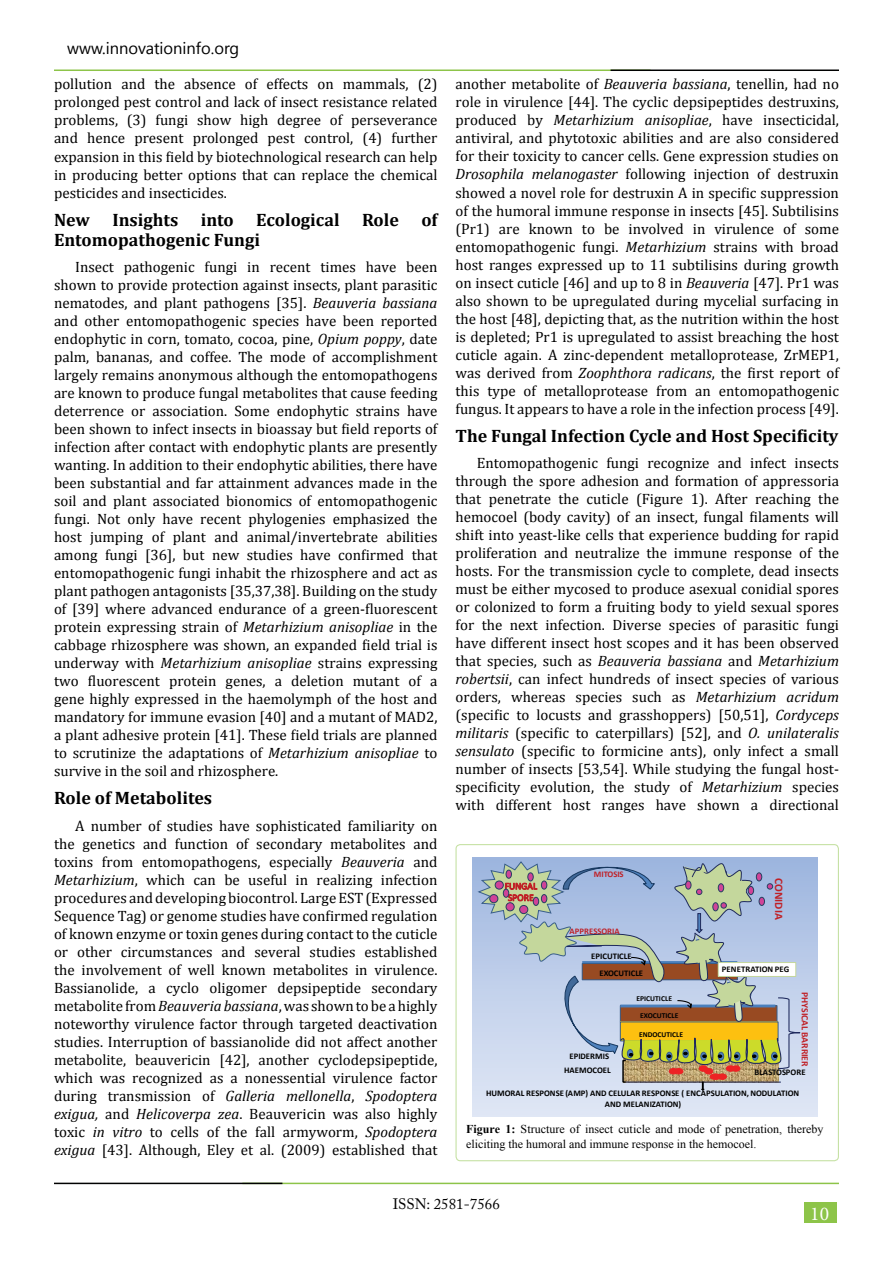
<style>
.page{position:relative;width:893px;height:1263px;background:#fff}
.page>*{position:absolute;margin:0;border:0;box-sizing:border-box;transform-origin:0 0}
.t1{font:19.5px "Minion Pro";color:#fff}
.t2{font:700 18px/19.8px "Cambria";color:#000}
.t3{font:16.5px "Nirmala UI";color:#000}
.t4{font:15px/18px "Cambria";color:#000;text-align:justify}
.t5{font:15px "Adobe Caslon Pro";color:#000}
.t6{font:12px/14.4px "Times New Roman";color:#000}
.t7{font:700 11.55px "Calibri";letter-spacing:.005em;color:#c02026}
.t8{font:700 9.75px "Calibri";letter-spacing:-.005em;color:#c02026}
.t9{font:700 8.7px/17.2px "Calibri";letter-spacing:.005em;color:#000}
.t10{font:700 8.7px "Calibri";letter-spacing:-.015em;color:#c02026}
.t11{font:700 8.55px "Calibri";letter-spacing:-.005em;color:#000}
.t12{font:700 8.55px "Calibri";letter-spacing:.01em;color:#c02026}
.t13{font:700 7.5px/16.4px "Calibri";letter-spacing:-.005em;color:#000}
.s1{font-style:italic}
.s2{font-weight:700}
</style>
<div class="page">
<div style="left:804px;top:1202px;width:32px;height:21px;background:#8dc449"></div>
<hr style="left:54px;top:70px;width:597px;height:1px;background:#8dc449">
<hr style="left:610px;top:70px;width:229px;height:1px;background:#000101">
<hr style="left:242px;top:1183px;width:597px;height:1px;background:#8dc449">
<hr style="left:54px;top:1183px;width:228px;height:1px;background:#000101">
<div style="left:455px;top:844px;width:384px;height:317px;border:1px solid #8dc449;border-radius:4px"></div>
<div style="left:472px;top:857px;width:345px;height:259px;background:linear-gradient(to bottom,#9eb6df,#e2e8f6)"></div>
<svg style="left:478px;top:860px;width:323px;height:231px;background:#b4b9b9"></svg>
<p class="t3" style="left:67px;top:36px;width:174px">www.innovationinfo.org</p>
<p class="t4" style="left:54px;top:75px;width:385px">pollution and the absence of effects on mammals, (2) prolonged pest control and lack of insect resistance related problems, (3) fungi show high degree of perseverance and hence present prolonged pest control, (4) further expansion in this field by biotechnological research can help in producing better options that can replace the chemical pesticides and insecticides.</p>
<p class="t2" style="left:54px;top:209px;width:385px">New Insights into Ecological Role of<br>Entomopathogenic Fungi</p>
<p class="t4" style="left:54px;top:258px;width:385px;text-indent:21px">Insect pathogenic fungi in recent times have been shown to provide protection against insects, plant parasitic nematodes, and plant pathogens [35]. <span class="s1">Beauveria bassiana </span>and other entomopathogenic species have been reported endophytic in corn, tomato, cocoa, pine, <span class="s1">Opium poppy</span>, date palm, bananas, and coffee. The mode of accomplishment largely remains anonymous although the entomopathogens are known to produce fungal metabolites that cause feeding deterrence or association. Some endophytic strains have been shown to infect insects in bioassay but field reports of infection after contact with endophytic plants are presently wanting. In addition to their endophytic abilities, there have been substantial and far attainment advances made in the soil and plant associated bionomics of entomopathogenic fungi. Not only have recent phylogenies emphasized the host jumping of plant and animal/invertebrate abilities among fungi [36], but new studies have confirmed that entomopathogenic fungi inhabit the rhizosphere and act as plant pathogen antagonists [35,37,38]. Building on the study of [39] where advanced endurance of a green-fluorescent protein expressing strain of <span class="s1">Metarhizium anisopliae</span> in the cabbage rhizosphere was shown, an expanded field trial is underway with <span class="s1">Metarhizium anisopliae</span> strains expressing two fluorescent protein genes, a deletion mutant of a gene highly expressed in the haemolymph of the host and mandatory for immune evasion [40] and a mutant of MAD2, a plant adhesive protein [41]. These field trials are planned to scrutinize the adaptations of <span class="s1">Metarhizium anisopliae</span> to survive in the soil and rhizosphere.</p>
<p class="t2" style="left:54px;top:788px;width:160px">Role of Metabolites</p>
<p class="t4" style="left:54px;top:817px;width:385px;text-indent:21px">A number of studies have sophisticated familiarity on the genetics and function of secondary metabolites and toxins from entomopathogens, especially <span class="s1">Beauveria</span> and <span class="s1">Metarhizium</span>, which can be useful in realizing infection procedures and developing biocontrol. Large EST (Expressed Sequence Tag) or genome studies have confirmed regulation of known enzyme or toxin genes during contact to the cuticle or other circumstances and several studies established the involvement of well known metabolites in virulence.<br>Bassianolide, a cyclo oligomer depsipeptide secondary metabolite from <span class="s1">Beauveria bassiana</span>, was shown to be a highly noteworthy virulence factor through targeted deactivation studies. Interruption of bassianolide did not affect another metabolite, beauvericin [42], another cyclodepsipeptide, which was recognized as a nonessential virulence factor during transmission of <span class="s1">Galleria mellonella</span>, <span class="s1">Spodoptera exigua,</span> and <span class="s1">Helicoverpa zea</span>. Beauvericin was also highly toxic <span class="s1">in vitro</span> to cells of the fall armyworm, <span class="s1">Spodoptera exigua</span> [43]. Although, Eley et al. (2009) established that</p>
<p class="t4" style="left:455px;top:75px;width:385px">another metabolite of <span class="s1">Beauveria bassiana</span>, tenellin, had no role in virulence [44]. The cyclic depsipeptides destruxins, produced by <span class="s1">Metarhizium anisopliae</span>, have insecticidal, antiviral, and phytotoxic abilities and are also considered for their toxicity to cancer cells. Gene expression studies on <span class="s1">Drosophila melanogaster</span> following injection of destruxin showed a novel role for destruxin A in specific suppression of the humoral immune response in insects [45]. Subtilisins (Pr1) are known to be involved in virulence of some entomopathogenic fungi. <span class="s1">Metarhizium</span> strains with broad host ranges expressed up to 11 subtilisins during growth on insect cuticle [46] and up to 8 in <span class="s1">Beauveria</span> [47]. Pr1 was also shown to be upregulated during mycelial surfacing in the host [48], depicting that, as the nutrition within the host is depleted; Pr1 is upregulated to assist breaching the host cuticle again. A zinc-dependent metalloprotease, ZrMEP1, was derived from <span class="s1">Zoophthora radicans</span>, the first report of this type of metalloprotease from an entomopathogenic fungus. It appears to have a role in the infection process [49].</p>
<p class="t2" style="left:455px;top:425px;width:384px">The Fungal Infection Cycle and Host Specificity</p>
<p class="t4" style="left:455px;top:454px;width:385px;text-indent:21px">Entomopathogenic fungi recognize and infect insects through the spore adhesion and formation of appressoria that penetrate the cuticle (Figure 1). After reaching the hemocoel (body cavity) of an insect, fungal filaments will shift into yeast-like cells that experience budding for rapid proliferation and neutralize the immune response of the hosts. For the transmission cycle to complete, dead insects must be either mycosed to produce asexual conidial spores or colonized to form a fruiting body to yield sexual spores for the next infection. Diverse species of parasitic fungi have different insect host scopes and it has been observed that species, such as <span class="s1">Beauveria bassiana</span> and <span class="s1">Metarhizium robertsii</span>, can infect hundreds of insect species of various orders, whereas species such as <span class="s1">Metarhizium acridum </span>(specific to locusts and grasshoppers) [50,51], <span class="s1">Cordyceps militaris</span> (specific to caterpillars) [52], and <span class="s1">O. unilateralis sensulato</span> (specific to formicine ants), only infect a small number of insects [53,54]. While studying the fungal host&shy;specificity evolution, the study of <span class="s1">Metarhizium</span> species with different host ranges have shown a directional</p>
<p class="t10" style="left:594px;top:868px;width:31px">MITOSIS</p>
<p class="t12" style="left:569px;top:925px;width:52px">APPRESSORIA</p>
<p class="t9" style="left:599px;top:947px;width:45px;text-indent:-8px">EPICUTICLE<br>EXOCUTICLE</p>
<p class="t7" style="left:786px;top:878px;width:44px;rotate:90deg">CONIDIA</p>
<p class="t9" style="left:722px;top:961px;width:69px">PENETRATION PEG</p>
<p class="t8" style="left:811px;top:992px;width:76px;rotate:90deg">PHYSICAL BARRIER</p>
<p class="t13" style="left:640px;top:990px;width:40px;text-indent:-4px">EPICUTICLE<br>EXOCUTICLE</p>
<p class="t13" style="left:639px;top:1026px;width:45px">ENDOCUTICLE</p>
<p class="t11" style="left:569px;top:1051px;width:41px">EPIDERMIS</p>
<p class="t9" style="left:564px;top:1061px;width:48px">HAEMOCOEL</p>
<p class="t11" style="left:755px;top:1067px;width:52px">BLASTOSPORE</p>
<p class="t9" style="left:486px;top:1085px;width:315px">HUMORAL RESPONSE (AMP) AND CELULAR RESPONSE ( ENCAPSULATION,NODULATION</p>
<p class="t11" style="left:605px;top:1098px;width:78px">AND MELANIZATION)</p>
<p class="t6" style="left:466px;top:1122px;width:359px"><span class="s2">Figure 1:</span> Structure of insect cuticle and mode of penetration, thereby eliciting the humoral and immune response in the hemocoel.</p>
<p class="t5" style="left:393px;top:1195px;width:109px">ISSN: 2581-7566</p>
<h1 class="t1" style="left:810px;top:1200px;width:20px">10</h1>
</div>
